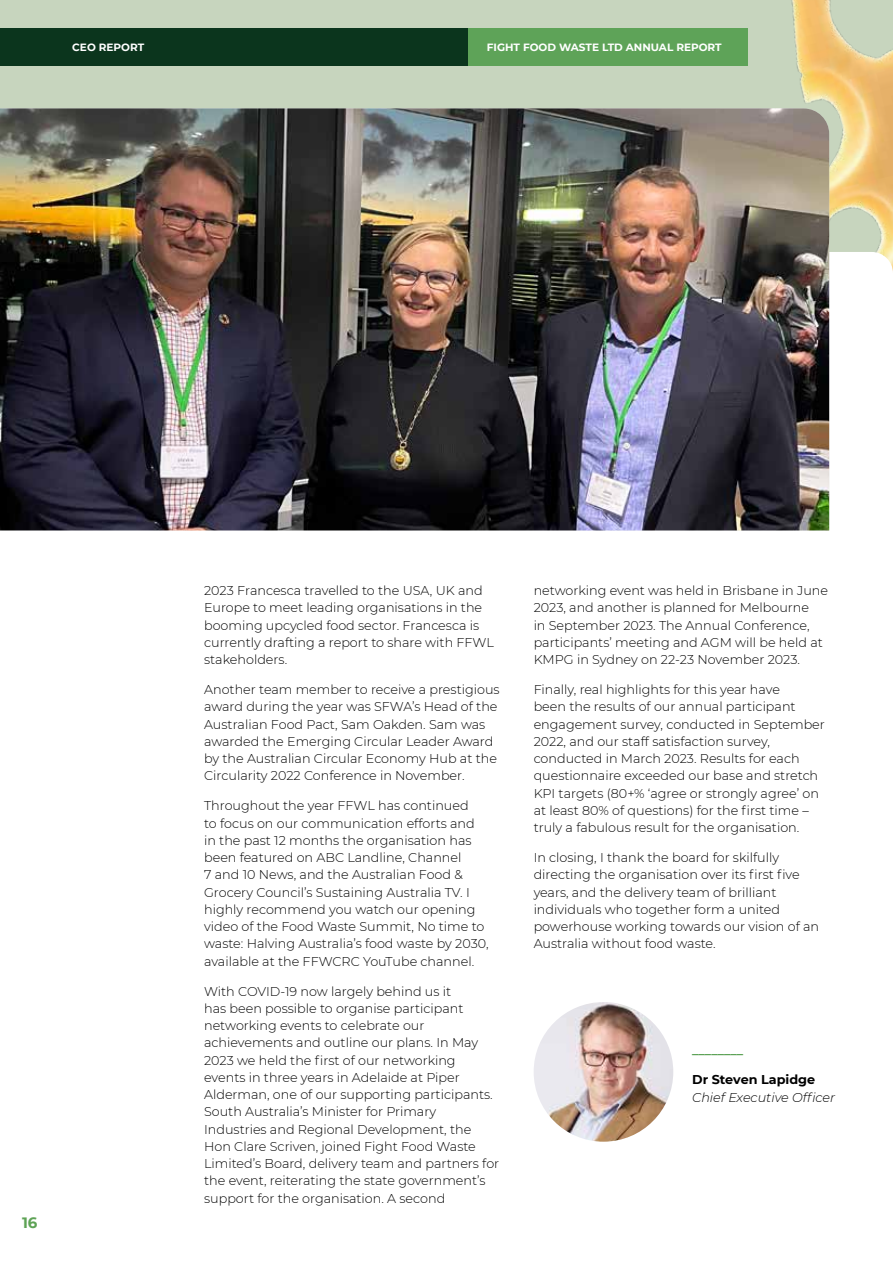
<style>
.page{position:relative;width:893px;height:1263px;background:#c7d5be}
.page>*{position:absolute;margin:0;border:0;box-sizing:border-box;transform-origin:0 0}
.t1{font:700 15px "Montserrat";color:#5ea356}
.t2{font:300 12.75px/17.2px "Montserrat";color:#000}
.t3{font:italic 300 12.75px "Montserrat";color:#000}
.t4{font:700 12.75px "Montserrat";color:#000}
.t5{font:700 12.75px "Montserrat";color:#5ea358}
.t6{font:700 10.5px "Montserrat";color:#fff}
</style>
<div class="page">
<img style="left:747px;top:0;width:146px;height:252px">
<div style="left:0;top:252px;width:893px;height:1011px;background:#fff"></div>
<img style="left:534px;top:1002px;width:139px;height:140px;border-radius:70px">
<img style="left:0;top:108px;width:829px;height:422px">
<div style="left:0;top:28px;width:747px;height:38px;background:#5ea358"></div>
<div style="left:0;top:28px;width:468px;height:38px;background:#0b351d"></div>
<p class="t6" style="left:72px;top:40px;width:73px">CEO REPORT</p>
<p class="t6" style="left:487px;top:40px;width:236px">FIGHT FOOD WASTE LTD ANNUAL REPORT</p>
<p class="t1" style="left:22px;top:1212px;width:17px">16</p>
<p class="t2" style="left:204px;top:581px;width:291px">2023 Francesca travelled to the USA, UK and Europe to meet leading organisations in the booming upcycled food sector. Francesca is currently drafting a report to share with FFWL stakeholders.</p>
<p class="t2" style="left:204px;top:680px;width:297px">Another team member to receive a prestigious award during the year was SFWA’s Head of the Australian Food Pact, Sam Oakden. Sam was awarded the Emerging Circular Leader Award by the Australian Circular Economy Hub at the Circularity 2022 Conference in November.</p>
<p class="t2" style="left:204px;top:797px;width:286px">Throughout the year FFWL has continued<br>to focus on our communication efforts and in the past 12 months the organisation has been featured on ABC Landline, Channel<br>7 and 10 News, and the Australian Food &amp; Grocery Council’s Sustaining Australia TV. I highly recommend you watch our opening video of the Food Waste Summit, No time to waste: Halving Australia’s food waste by 2030, available at the FFWCRC YouTube channel.</p>
<p class="t2" style="left:204px;top:982px;width:297px">With COVID-19 now largely behind us it<br>has been possible to organise participant networking events to celebrate our achievements and outline our plans. In May 2023 we held the first of our networking events in three years in Adelaide at Piper Alderman, one of our supporting participants.<br>South Australia’s Minister for Primary Industries and Regional Development, the Hon Clare Scriven, joined Fight Food Waste Limited’s Board, delivery team and partners for the event, reiterating the state government’s support for the organisation. A second</p>
<p class="t2" style="left:534px;top:581px;width:296px">networking event was held in Brisbane in June 2023, and another is planned for Melbourne<br>in September 2023. The Annual Conference, participants’ meeting and AGM will be held at KMPG in Sydney on 22-23 November 2023.</p>
<p class="t2" style="left:534px;top:680px;width:293px">Finally, real highlights for this year have<br>been the results of our annual participant engagement survey, conducted in September 2022, and our staff satisfaction survey, conducted in March 2023. Results for each questionnaire exceeded our base and stretch KPI targets (80+% ‘agree or strongly agree’ on at least 80% of questions) for the first time – truly a fabulous result for the organisation.</p>
<p class="t2" style="left:534px;top:848px;width:287px">In closing, I thank the board for skilfully directing the organisation over its first five years, and the delivery team of brilliant individuals who together form a united powerhouse working towards our vision of an Australia without food waste.</p>
<p class="t5" style="left:692px;top:1041px;width:52px">________</p>
<p class="t4" style="left:692px;top:1071px;width:124px">Dr Steven Lapidge</p>
<p class="t3" style="left:692px;top:1088px;width:144px">Chief Executive Officer</p>
</div>
